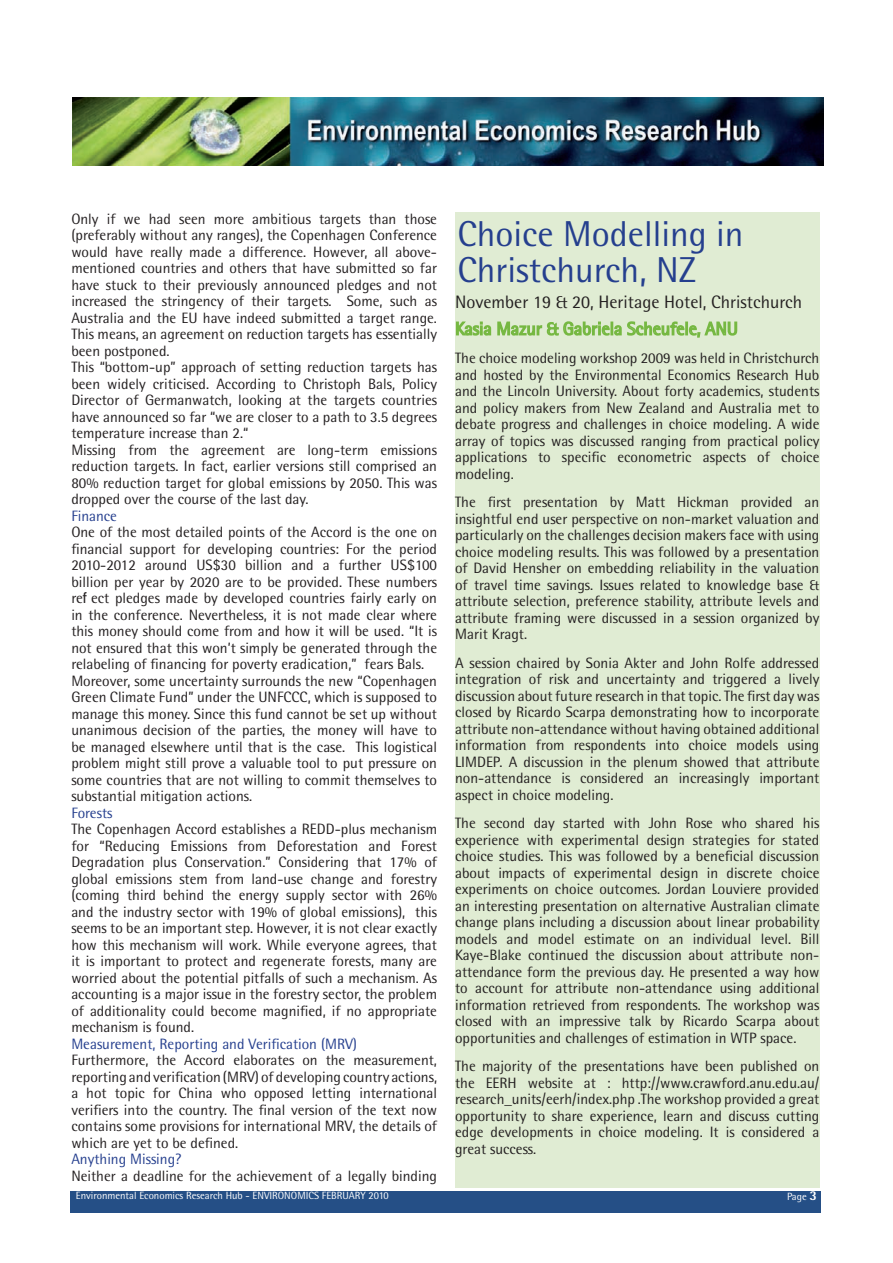
<style>
.page{position:relative;width:893px;height:1263px;background:#fff}
.page>*{position:absolute;margin:0;border:0;box-sizing:border-box;transform-origin:0 0}
.t1{font:36px/36px "Rotis Semi Sans";color:#253f8e}
.t2{font:18px "Rotis Semi Sans";color:#231f20}
.t3{font:15px/16.5px "Rotis Semi Sans";color:#231f20;text-align:justify}
.t4{font:15px "Rotis Semi Sans";color:#253f8e}
.t5{font:10.5px "Rotis Semi Sans";color:#fff}
.s1{font-weight:800;font-size:13.5px}
</style>
<div class="page">
<div style="left:70px;top:1191px;width:751px;height:22px;background:#254f86"></div>
<div style="left:455px;top:212px;width:364px;height:976px;background:#e0ecd3"></div>
<img style="left:72px;top:97px;width:751px;height:69px">
<svg style="left:455px;top:321px;width:283px;height:17px"></svg>
<p class="t3" style="left:71px;top:210px;width:367px;text-align:left">Only if we had seen more ambitious targets than those (preferably without any ranges), the Copenhagen Conference would have really made a difference. However, all above&shy;mentioned countries and others that have submitted so far have stuck to their previously announced pledges and not increased the stringency of their targets. Some, such as Australia and the EU have indeed submitted a target range.<br>This means, an agreement on reduction targets has essentially been postponed.<br>This “bottom-up” approach of setting reduction targets has been widely criticised. According to Christoph Bals, Policy Director of Germanwatch, looking at the targets countries have announced so far “we are closer to a path to 3.5 degrees temperature increase than 2.“<br>Missing from the agreement are long-term emissions reduction targets. In fact, earlier versions still comprised an 80% reduction target for global emissions by 2050. This was dropped over the course of the last day.</p>
<p class="t4" style="left:71px;top:507px;width:47px">Finance</p>
<p class="t3" style="left:71px;top:524px;width:367px;text-align:left">One of the most detailed points of the Accord is the one on financial support for developing countries: For the period 2010-2012 around US$30 billion and a further US$100 billion per year by 2020 are to be provided. These numbers reflect pledges made by developed countries fairly early on in the conference. Nevertheless, it is not made clear where this money should come from and how it will be used. “It is not ensured that this won’t simply be generated through the relabeling of financing for poverty eradication,” fears Bals.<br>Moreover, some uncertainty surrounds the new “Copenhagen Green Climate Fund” under the UNFCCC, which is supposed to manage this money. Since this fund cannot be set up without unanimous decision of the parties, the money will have to be managed elsewhere until that is the case. This logistical problem might still prove a valuable tool to put pressure on some countries that are not willing to commit themselves to substantial mitigation actions.</p>
<p class="t4" style="left:71px;top:804px;width:43px">Forests</p>
<p class="t3" style="left:71px;top:821px;width:367px">The Copenhagen Accord establishes a REDD-plus mechanism for “Reducing Emissions from Deforestation and Forest Degradation plus Conservation.” Considering that 17% of global emissions stem from land-use change and forestry (coming third behind the energy supply sector with 26% and the industry sector with 19% of global emissions), this seems to be an important step. However, it is not clear exactly how this mechanism will work. While everyone agrees, that it is important to protect and regenerate forests, many are worried about the potential pitfalls of such a mechanism. As accounting is a major issue in the forestry sector, the problem of additionality could become magnified, if no appropriate mechanism is found.</p>
<p class="t4" style="left:71px;top:1035px;width:287px">Measurement, Reporting and Verification (MRV)</p>
<p class="t3" style="left:71px;top:1052px;width:367px">Furthermore, the Accord elaborates on the measurement, reporting and verification (MRV) of developing country actions, a hot topic for China who opposed letting international verifiers into the country. The final version of the text now contains some provisions for international MRV, the details of which are yet to be defined.</p>
<p class="t4" style="left:71px;top:1150px;width:111px">Anything Missing?</p>
<p class="t3" style="left:71px;top:1167px;width:367px">Neither a deadline for the achievement of a legally binding</p>
<h1 class="t1" style="left:457px;top:215px;width:288px">Choice Modelling in<br>Christchurch, NZ</h1>
<p class="t2" style="left:455px;top:291px;width:349px">November 19 &amp; 20, Heritage Hotel, Christchurch</p>
<p class="t3" style="left:455px;top:350px;width:366px">The choice modeling workshop 2009 was held in Christchurch and hosted by the Environmental Economics Research Hub and the Lincoln University. About forty academics, students and policy makers from New Zealand and Australia met to debate progress and challenges in choice modeling. A wide array of topics was discussed ranging from practical policy applications to specific econometric aspects of choice modeling.</p>
<p class="t3" style="left:455px;top:494px;width:366px">The first presentation by Matt Hickman provided an insightful end user perspective on non-market valuation and particularly on the challenges decision makers face with using choice modeling results. This was followed by a presentation of David Hensher on embedding reliability in the valuation of travel time savings. Issues related to knowledge base &amp; attribute selection, preference stability, attribute levels and attribute framing were discussed in a session organized by Marit Kragt.</p>
<p class="t3" style="left:455px;top:654px;width:366px">A session chaired by Sonia Akter and John Rolfe addressed integration of risk and uncertainty and triggered a lively discussion about future research in that topic. The first day was closed by Ricardo Scarpa demonstrating how to incorporate attribute non-attendance without having obtained additional information from respondents into choice models using LIMDEP. A discussion in the plenum showed that attribute non-attendance is considered an increasingly important aspect in choice modeling.</p>
<p class="t3" style="left:455px;top:815px;width:366px">The second day started with John Rose who shared his experience with experimental design strategies for stated choice studies. This was followed by a beneficial discussion about impacts of experimental design in discrete choice experiments on choice outcomes. Jordan Louviere provided an interesting presentation on alternative Australian climate change plans including a discussion about linear probability models and model estimate on an individual level. Bill Kaye-Blake continued the discussion about attribute non&shy;attendance form the previous day. He presented a way how to account for attribute non-attendance using additional information retrieved from respondents. The workshop was closed with an impressive talk by Ricardo Scarpa about opportunities and challenges of estimation in WTP space.</p>
<p class="t3" style="left:455px;top:1058px;width:366px">The majority of the presentations have been published on the EERH website at : http://www.crawford.anu.edu.au/ research_units/eerh/index.php .The workshop provided a great opportunity to share experience, learn and discuss cutting edge developments in choice modeling. It is considered a great success.</p>
<p class="t5" style="left:76px;top:1189px;width:314px">Environmental Economics Research Hub - ENVIRONOMICS FEBRUARY 2010</p>
<p class="t5" style="left:787px;top:1190px;width:31px">Page <span class="s1">3</span></p>
</div>
